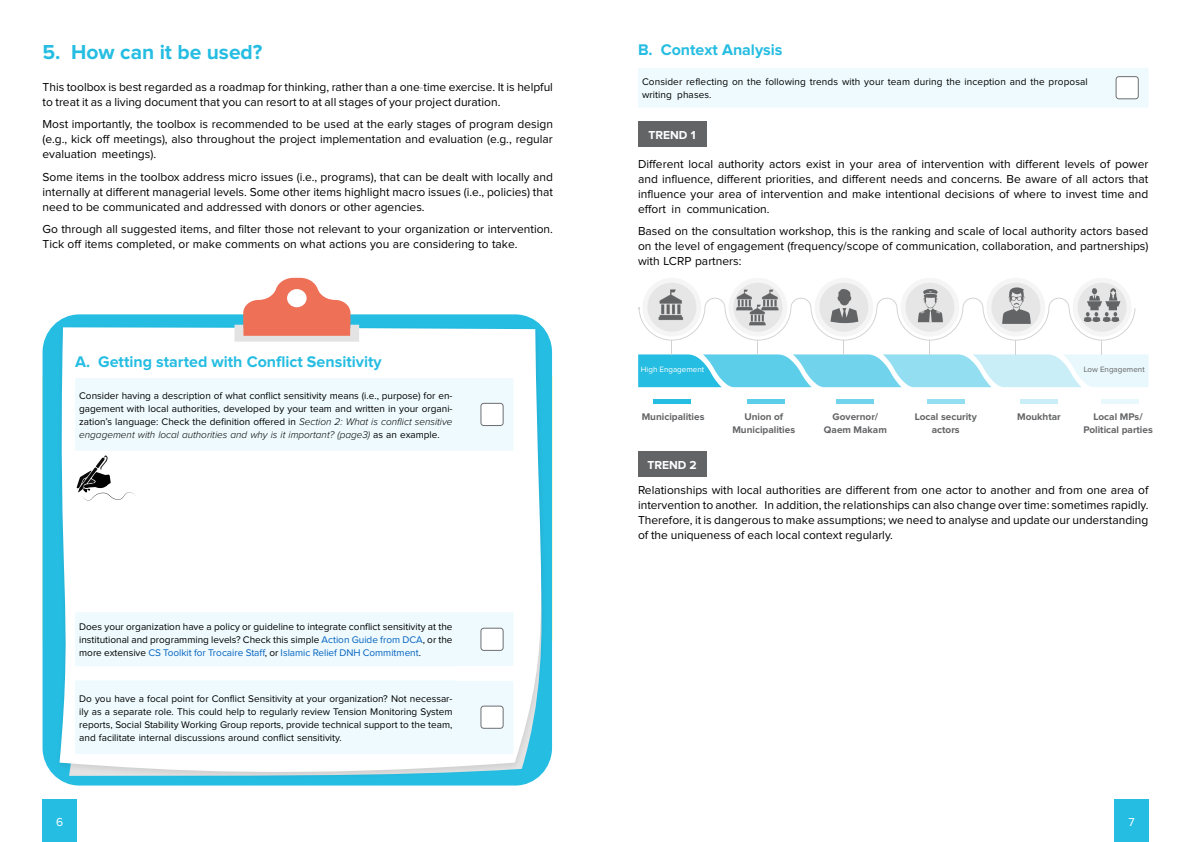
<style>
.page{position:relative;width:1191px;height:842px;background:#fff}
.page>*{position:absolute;margin:0;border:0;box-sizing:border-box;transform-origin:0 0}
.t1{font:700 21px "Proxima Nova";color:#26bde2}
.t2{font:700 16px "Proxima Nova";color:#26bde2}
.t3{font:12px/15px "Proxima Nova";color:#000;text-align:justify}
.t4{font:700 12px "Proxima Nova";color:#fff}
.t5{font:12px "Proxima Nova";color:#fff}
.t6{font:10px/13px "Proxima Nova";color:#000;text-align:justify}
.t7{font:700 10px/13px "Proxima Nova";color:#636466;text-align:center}
.t8{font:8px "Proxima Nova";color:#fff}
.t9{font:8px "Proxima Nova";color:#636466}
.s1{color:#939598}
.s2{font-weight:300;font-style:italic}
.s3{color:#0563c1}
</style>
<div class="page">
<div style="left:43px;top:799px;width:34px;height:43px;background:#26bde2"></div>
<div style="left:1114px;top:799px;width:34px;height:43px;background:#26bde2"></div>
<div style="left:638px;top:68px;width:510px;height:39px;background:#eefafd"></div>
<div style="left:1116px;top:77px;width:22px;height:22px;background:#fff;border-radius:3px"></div>
<div style="left:1115px;top:76px;width:23px;height:23px;border:1px solid #6d6e71;border-radius:3px"></div>
<div style="left:638px;top:122px;width:68px;height:25px;background:#636466"></div>
<div style="left:638px;top:451px;width:68px;height:26px;background:#636466"></div>
<hr style="left:653px;top:399px;width:38px;height:4px;background:#26bde2">
<hr style="left:747px;top:399px;width:37px;height:4px;background:#5ccee9">
<hr style="left:836px;top:399px;width:38px;height:4px;background:#72d4ec">
<hr style="left:927px;top:399px;width:37px;height:4px;background:#93def0">
<hr style="left:1020px;top:399px;width:37px;height:4px;background:#c9eef8">
<hr style="left:1101px;top:399px;width:38px;height:4px;background:#e9f8fc">
<div style="left:642px;top:278px;width:59px;height:59px;background:#f5f5f5;border-radius:50%"></div>
<div style="left:647px;top:283px;width:49px;height:49px;background:#e6e6e6;border-radius:50%"></div>
<div style="left:728px;top:278px;width:59px;height:59px;background:#f5f5f5;border-radius:50%"></div>
<div style="left:733px;top:283px;width:49px;height:49px;background:#e6e6e6;border-radius:50%"></div>
<div style="left:814px;top:278px;width:59px;height:59px;background:#f5f5f5;border-radius:50%"></div>
<div style="left:819px;top:283px;width:49px;height:49px;background:#e6e6e6;border-radius:50%"></div>
<div style="left:900px;top:278px;width:59px;height:59px;background:#f5f5f5;border-radius:50%"></div>
<div style="left:986px;top:278px;width:59px;height:59px;background:#f5f5f5;border-radius:50%"></div>
<div style="left:905px;top:283px;width:49px;height:49px;background:#e6e6e6;border-radius:50%"></div>
<div style="left:991px;top:283px;width:49px;height:49px;background:#e6e6e6;border-radius:50%"></div>
<div style="left:1072px;top:278px;width:59px;height:59px;background:#f5f5f5;border-radius:50%"></div>
<div style="left:1077px;top:283px;width:49px;height:49px;background:#e6e6e6;border-radius:50%"></div>
<div style="left:43px;top:314px;width:509px;height:471px;background:#26bde2;border-radius:37px"></div>
<svg style="left:57px;top:327px;width:496px;height:451px;fill:#fff"></svg>
<svg style="left:234px;top:278px;width:125px;height:64px"></svg>
<div style="left:287px;top:289px;width:20px;height:18px;background:#fff;border-radius:50%"></div>
<svg style="left:75px;top:378px;width:438px;height:376px;background:#f5fcfd"></svg>
<div style="left:456px;top:666px;width:15px;height:14px;background:#fff"></div>
<div style="left:471px;top:666px;width:42px;height:14px;background:#fff"></div>
<div style="left:481px;top:403px;width:22px;height:22px;background:#fff;border-radius:3px"></div>
<div style="left:481px;top:403px;width:22px;height:23px;border:1px solid #6d6e71;border-radius:3px"></div>
<div style="left:481px;top:628px;width:22px;height:22px;background:#fff;border-radius:3px"></div>
<div style="left:481px;top:628px;width:22px;height:23px;border:1px solid #6d6e71;border-radius:3px"></div>
<div style="left:481px;top:706px;width:22px;height:22px;background:#fff;border-radius:3px"></div>
<div style="left:481px;top:706px;width:22px;height:22px;border:1px solid #6d6e71;border-radius:3px"></div>
<svg style="left:76px;top:455px;width:60px;height:46px;background:#d1d1d1"></svg>
<svg style="left:638px;top:287px;width:510px;height:100px"></svg>
<h1 class="t1" style="left:43px;top:43px;width:221px">5. How can it be used?</h1>
<p class="t3" style="left:43px;top:80px;width:512px">This toolbox is best regarded as a roadmap for thinking, rather than a one<span class="s1">-</span>time exercise. It is helpful to treat it as a living document that you can resort to at all stages of your project duration.</p>
<p class="t3" style="left:43px;top:117px;width:512px">Most importantly, the toolbox is recommended to be used at the early stages of program design (e.g., kick off meetings), also throughout the project implementation and evaluation (e.g., regular evaluation meetings).</p>
<p class="t3" style="left:43px;top:170px;width:512px">Some items in the toolbox address micro issues (i.e., programs), that can be dealt with locally and internally at different managerial levels. Some other items highlight macro issues (i.e., policies) that need to be communicated and addressed with donors or other agencies.</p>
<p class="t3" style="left:43px;top:222px;width:512px">Go through all suggested items, and filter those not relevant to your organization or intervention.<br>Tick off items completed, or make comments on what actions you are considering to take.</p>
<h2 class="t2" style="left:75px;top:354px;width:308px">A. Getting started with Conflict Sensitivity</h2>
<p class="t6" style="left:79px;top:389px;width:375px">Consider having a description of what conflict sensitivity means (i.e., purpose) for en&shy;gagement with local authorities, developed by your team and written in your organi&shy;zation’s language: Check the definition offered in <span class="s2">Section 2: What is conflict sensitive engagement with local authorities and why is it important? (page3)</span> as an example.</p>
<p class="t6" style="left:79px;top:621px;width:375px">Does your organization have a policy or guideline to integrate conflict sensitivity at the institutional and programming levels? Check this simple <span class="s3">Action Guide from DCA</span>, or the more extensive <span class="s3">CS Toolkit for Trocaire Staff</span>, or <span class="s3">Islamic Relief DNH Commitment</span>.</p>
<p class="t6" style="left:79px;top:692px;width:375px">Do you have a focal point for Conflict Sensitivity at your organization? Not necessar&shy;ily as a separate role. This could help to regularly review Tension Monitoring System reports, Social Stability Working Group reports, provide technical support to the team, and facilitate internal discussions around conflict sensitivity.</p>
<h2 class="t2" style="left:638px;top:43px;width:146px">B. Context Analysis</h2>
<p class="t6" style="left:642px;top:76px;width:447px">Consider reflecting on the following trends with your team during the inception and the proposal writing phases.</p>
<p class="t4" style="left:648px;top:130px;width:49px">TREND 1</p>
<p class="t3" style="left:638px;top:157px;width:512px">Different local authority actors exist in your area of intervention with different levels of power and influence, different priorities, and different needs and concerns. Be aware of all actors that influence your area of intervention and make intentional decisions of where to invest time and effort in communication.</p>
<p class="t3" style="left:638px;top:224px;width:512px">Based on the consultation workshop, this is the ranking and scale of local authority actors based on the level of engagement (frequency/scope of communication, collaboration, and partnerships) with LCRP partners:</p>
<p class="t8" style="left:641px;top:366px;width:65px">High Engagement</p>
<p class="t9" style="left:1083px;top:366px;width:62px">Low Engagement</p>
<p class="t7" style="left:642px;top:411px;width:64px">Municipalities</p>
<p class="t7" style="left:732px;top:411px;width:64px">Union of<br>Municipalities</p>
<p class="t7" style="left:824px;top:411px;width:65px">Governor/<br>Qaem Makam</p>
<p class="t7" style="left:914px;top:411px;width:64px">Local security actors</p>
<p class="t7" style="left:1017px;top:411px;width:45px">Moukhtar</p>
<p class="t7" style="left:1083px;top:411px;width:71px">Local MPs/<br>Political parties</p>
<p class="t4" style="left:647px;top:459px;width:51px">TREND 2</p>
<p class="t3" style="left:638px;top:483px;width:512px">Relationships with local authorities are different from one actor to another and from one area of intervention to another. In addition, the relationships can also change over time: sometimes rapidly.<br>Therefore, it is dangerous to make assumptions; we need to analyse and update our understanding of the uniqueness of each local context regularly.</p>
<p class="t5" style="left:56px;top:816px;width:9px">6</p>
<p class="t5" style="left:1128px;top:816px;width:8px">7</p>
</div>
